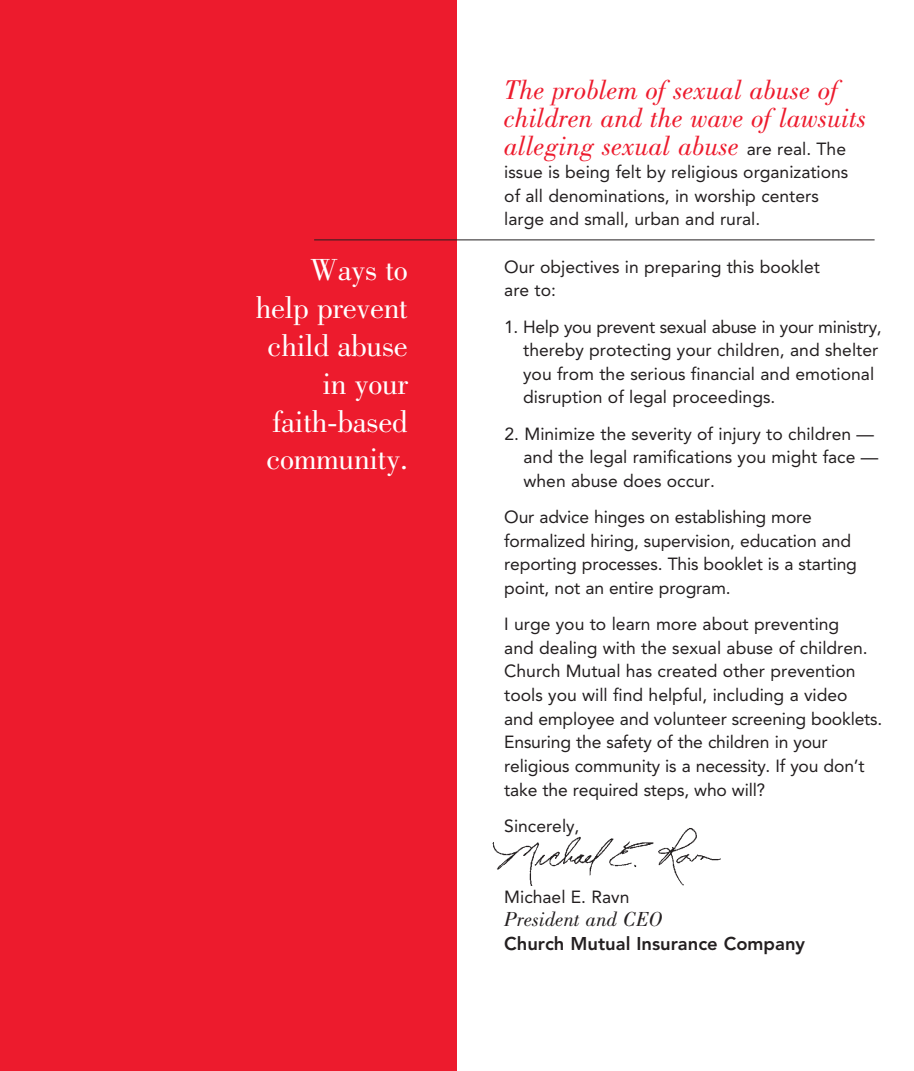
<style>
.page{position:relative;width:914px;height:1071px;background:#fff}
.page>*{position:absolute;margin:0;border:0;box-sizing:border-box;transform-origin:0 0}
.t1{font:31.5px/37.8px "Bodoni";letter-spacing:-.01em;color:#fff;text-align:right}
.t2{font:italic 28px/28px "Bodoni";color:#ed1b2d}
.t3{font:italic 21px "Bodoni";color:#231f20}
.t4{font:800 18.38px "Avenir";color:#231f20}
.t5{font:17.5px/23.6px "Avenir";color:#231f20}
.s1{font-family:"Avenir";font-style:normal;font-size:17.5px;color:#231f20}
</style>
<div class="page">
<div style="left:0;top:0;width:457px;height:1071px;background:#ed1b2d"></div>
<hr style="left:314px;top:239px;width:560px;height:1px;background:#231f20">
<img style="left:492px;top:828px;width:229px;height:57px">
<h1 class="t1" style="left:256px;top:254px;width:154px">Ways to help prevent child abuse in your faith-based community.</h1>
<h2 class="t2" style="left:504px;top:78px;width:364px">The problem of sexual abuse of children and the wave of lawsuits alleging sexual abuse <span class="s1">are real. The</span></h2>
<p class="t5" style="left:504px;top:162px;width:345px">issue is being felt by religious organizations of all denominations, in worship centers large and small, urban and rural.</p>
<p class="t5" style="left:504px;top:256px;width:317px">Our objectives in preparing this booklet are to:</p>
<p class="t5" style="left:523px;top:316px;width:360px;text-indent:-19px">1. Help you prevent sexual abuse in your ministry, thereby protecting your children, and shelter you from the serious financial and emotional disruption of legal proceedings.</p>
<p class="t5" style="left:523px;top:423px;width:356px;text-indent:-19px">2. Minimize the severity of injury to children — and the legal ramifications you might face — when abuse does occur.</p>
<p class="t5" style="left:504px;top:507px;width:354px">Our advice hinges on establishing more formalized hiring, supervision, education and reporting processes. This booklet is a starting point, not an entire program.</p>
<p class="t5" style="left:504px;top:614px;width:379px">I urge you to learn more about preventing<br>and dealing with the sexual abuse of children.<br>Church Mutual has created other prevention tools you will find helpful, including a video<br>and employee and volunteer screening booklets.<br>Ensuring the safety of the children in your religious community is a necessity. If you don’t take the required steps, who will?</p>
<p class="t5" style="left:504px;top:815px;width:77px">Sincerely,</p>
<p class="t5" style="left:504px;top:886px;width:127px">Michael E. Ravn</p>
<p class="t3" style="left:504px;top:912px;width:160px">President and CEO</p>
<p class="t4" style="left:504px;top:936px;width:302px">Church Mutual Insurance Company</p>
</div>
